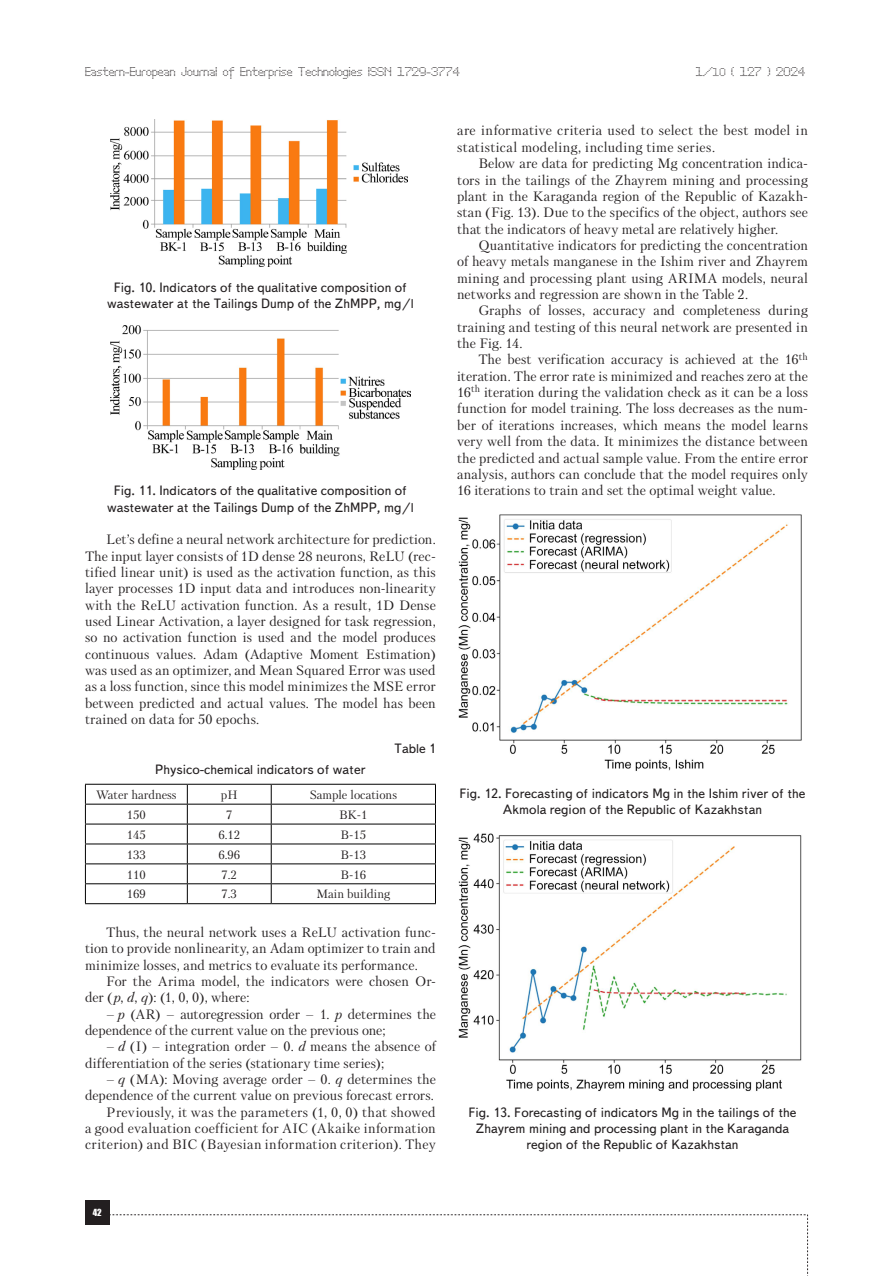
<style>
.page{position:relative;width:893px;height:1276px;background:#fff}
.page>*{position:absolute;margin:0;border:0;box-sizing:border-box;transform-origin:0 0}
.t1{font:13.5px/16.4px "Petersburg C";letter-spacing:.01em;color:#231f20;text-align:justify}
.t2{font:13.5px/16.2px "Text Book C";color:#231f20;text-align:center}
.t3{font:13.5px/16.4px "Petersburg C";letter-spacing:.03em;color:#231f20}
.t4{font:13.5px/16.4px "Petersburg C";letter-spacing:-.01em;color:#231f20}
.t5{font:12px "Petersburg C";color:#231f20}
.t6{font:12px "Perfo";letter-spacing:.015em;color:#231f20}
.t7{font:9px "Impact";color:#fff}
.s1{font-size:10.5px}
.s2{font-style:italic}
</style>
<div class="page">
<div style="left:85px;top:1200px;width:24px;height:24px;background:#231f20"></div>
<svg style="left:109px;top:1214px;width:699px;height:62px"></svg>
<hr style="left:271px;top:784px;width:165px;height:1px;background:#000">
<hr style="left:187px;top:784px;width:84px;height:1px;background:#000">
<hr style="left:85px;top:784px;width:102px;height:1px;background:#000">
<hr style="left:271px;top:804px;width:165px;height:1px;background:#000">
<hr style="left:187px;top:804px;width:84px;height:1px;background:#000">
<hr style="left:85px;top:804px;width:102px;height:1px;background:#000">
<hr style="left:271px;top:823px;width:165px;height:1px;background:#000">
<hr style="left:187px;top:823px;width:84px;height:1px;background:#000">
<hr style="left:85px;top:823px;width:102px;height:1px;background:#000">
<hr style="left:271px;top:843px;width:165px;height:1px;background:#000">
<hr style="left:187px;top:843px;width:84px;height:1px;background:#000">
<hr style="left:85px;top:843px;width:102px;height:1px;background:#000">
<hr style="left:271px;top:863px;width:165px;height:1px;background:#000">
<hr style="left:187px;top:863px;width:84px;height:1px;background:#000">
<hr style="left:85px;top:863px;width:102px;height:1px;background:#000">
<hr style="left:271px;top:883px;width:165px;height:1px;background:#000">
<hr style="left:187px;top:883px;width:84px;height:1px;background:#000">
<hr style="left:85px;top:883px;width:102px;height:1px;background:#000">
<hr style="left:271px;top:903px;width:165px;height:1px;background:#000">
<hr style="left:187px;top:903px;width:84px;height:1px;background:#000">
<hr style="left:85px;top:903px;width:102px;height:1px;background:#000">
<svg style="left:435px;top:784px;width:1px;height:119px"></svg>
<svg style="left:271px;top:784px;width:1px;height:119px"></svg>
<svg style="left:187px;top:784px;width:1px;height:119px"></svg>
<svg style="left:85px;top:784px;width:1px;height:119px"></svg>
<img style="left:111px;top:120px;width:296px;height:146px">
<img style="left:111px;top:326px;width:299px;height:144px">
<img style="left:458px;top:514px;width:344px;height:257px">
<img style="left:458px;top:833px;width:344px;height:258px">
<p class="t6" style="left:85px;top:65px;width:376px">Eastern-European Journal of Enterprise Technologies ISSN 1729-3774</p>
<p class="t6" style="left:696px;top:65px;width:111px">1/<span class="s1">10</span> ( 127 ) 2024</p>
<p class="t2" style="left:107px;top:279px;width:308px">Fig. 10. Indicators of the qualitative composition of wastewater at the Tailings Dump of the ZhMPP, mg/l</p>
<p class="t2" style="left:107px;top:483px;width:308px">Fig. 11. Indicators of the qualitative composition of wastewater at the Tailings Dump of the ZhMPP, mg/l</p>
<p class="t1" style="left:85px;top:531px;width:352px;text-indent:21px">Let’s define a neural network architecture for prediction.<br>The input layer consists of 1D dense 28 neurons, ReLU (rec&shy;tified linear unit) is used as the activation function, as this layer processes 1D input data and introduces non-linearity with the ReLU activation function. As a result, 1D Dense used Linear Activation, a layer designed for task regression, so no activation function is used and the model produces continuous values. Adam (Adaptive Moment Estimation) was used as an optimizer, and Mean Squared Error was used as a loss function, since this model minimizes the MSE error between predicted and actual values. The model has been trained on data for 50 epochs.</p>
<p class="t2" style="left:395px;top:740px;width:43px">Table 1</p>
<p class="t2" style="left:155px;top:761px;width:212px">Physico-chemical indicators of water</p>
<p class="t5" style="left:96px;top:787px;width:82px">Water hardness</p>
<p class="t5" style="left:221px;top:787px;width:18px">рН</p>
<p class="t5" style="left:310px;top:787px;width:89px">Sample locations</p>
<p class="t5" style="left:127px;top:807px;width:20px">150</p>
<p class="t5" style="left:226px;top:807px;width:8px">7</p>
<p class="t5" style="left:339px;top:807px;width:30px">ВK-1</p>
<p class="t5" style="left:127px;top:827px;width:20px">145</p>
<p class="t5" style="left:218px;top:827px;width:23px">6.12</p>
<p class="t5" style="left:341px;top:827px;width:27px">В-15</p>
<p class="t5" style="left:127px;top:847px;width:20px">133</p>
<p class="t5" style="left:218px;top:847px;width:23px">6.96</p>
<p class="t5" style="left:341px;top:847px;width:27px">В-13</p>
<p class="t5" style="left:127px;top:867px;width:20px">110</p>
<p class="t5" style="left:222px;top:867px;width:17px">7.2</p>
<p class="t5" style="left:341px;top:867px;width:27px">В-16</p>
<p class="t5" style="left:127px;top:887px;width:20px">169</p>
<p class="t5" style="left:222px;top:887px;width:17px">7.3</p>
<p class="t5" style="left:316px;top:887px;width:75px">Main building</p>
<p class="t1" style="left:85px;top:923px;width:352px;text-indent:21px">Thus, the neural network uses a ReLU activation func&shy;tion to provide nonlinearity, an Adam optimizer to train and minimize losses, and metrics to evaluate its performance.</p>
<p class="t1" style="left:85px;top:973px;width:352px;text-indent:21px">For the Arima model, the indicators were chosen Or&shy;der (<span class="s2">p</span>, <span class="s2">d</span>, <span class="s2">q</span>): (1, 0, 0), where:</p>
<p class="t4" style="left:85px;top:1005px;width:352px;text-indent:21px">– <span class="s2">p</span> (AR) – autoregression order – 1. <span class="s2">p</span> determines the dependence of the current value on the previous one;</p>
<p class="t1" style="left:85px;top:1038px;width:352px;text-indent:21px">– <span class="s2">d</span> (I) – integration order – 0. <span class="s2">d</span> means the absence of differentiation of the series (stationary time series);</p>
<p class="t1" style="left:85px;top:1071px;width:352px;text-align:right">– <span class="s2">q</span> (MA): Moving average order – 0. <span class="s2">q</span> determines the dependence of the current value on previous forecast errors.<br>Previously, it was the parameters (1, 0, 0) that showed<br>a good evaluation coefficient for AIC (Akaike information criterion) and BIC (Bayesian information criterion). They</p>
<p class="t3" style="left:457px;top:122px;width:352px">are informative criteria used to select the best model in statistical modeling, including time series.</p>
<p class="t1" style="left:457px;top:155px;width:352px;text-indent:21px">Below are data for predicting Mg concentration indica&shy;tors in the tailings of the Zhayrem mining and processing plant in the Karaganda region of the Republic of Kazakh&shy;stan (Fig. 13). Due to the specifics of the object, authors see that the indicators of heavy metal are relatively higher.</p>
<p class="t1" style="left:457px;top:237px;width:352px;text-indent:21px">Quantitative indicators for predicting the concentration of heavy metals manganese in the Ishim river and Zhayrem mining and processing plant using ARIMA models, neural networks and regression are shown in the Table 2.</p>
<p class="t1" style="left:457px;top:302px;width:352px;text-indent:21px">Graphs of losses, accuracy and completeness during training and testing of this neural network are presented in the Fig. 14.</p>
<p class="t1" style="left:457px;top:351px;width:352px;text-indent:21px">The best verification accuracy is achieved at the 16<sup>th </sup>iteration. The error rate is minimized and reaches zero at the 16<sup>th</sup> iteration during the validation check as it can be a loss function for model training. The loss decreases as the num&shy;ber of iterations increases, which means the model learns very well from the data. It minimizes the distance between the predicted and actual sample value. From the entire error analysis, authors can conclude that the model requires only 16 iterations to train and set the optimal weight value.</p>
<p class="t2" style="left:459px;top:785px;width:348px">Fig. 12. Forecasting of indicators Mg in the Ishim river of the<br>Akmola region of the Republic of Kazakhstan</p>
<p class="t2" style="left:468px;top:1104px;width:330px">Fig. 13. Forecasting of indicators Mg in the tailings of the<br>Zhayrem mining and processing plant in the Karaganda region of the Republic of Kazakhstan</p>
<p class="t7" style="left:93px;top:1205px;width:11px">42</p>
</div>
